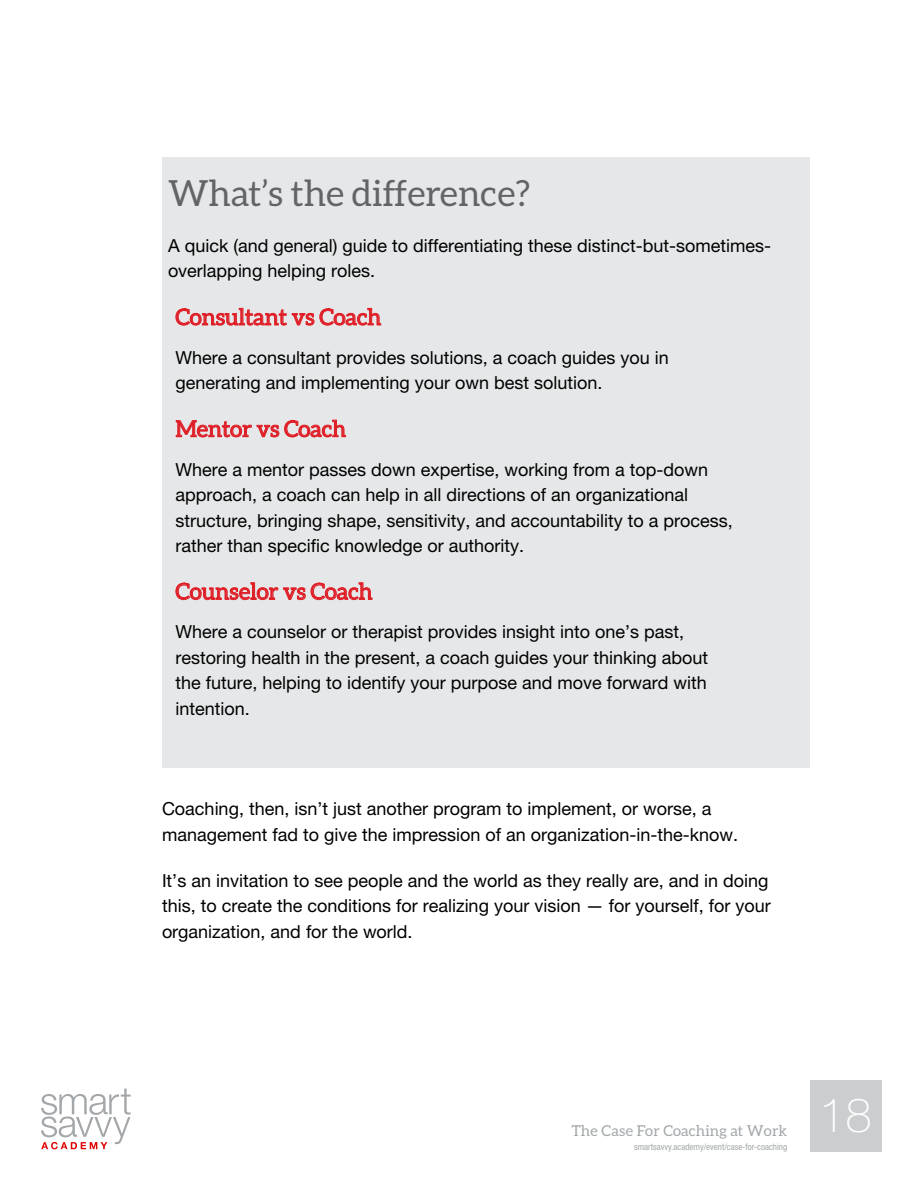
<style>
.page{position:relative;width:918px;height:1188px;background:#fff}
.page>*{position:absolute;margin:0;border:0;box-sizing:border-box;transform-origin:0 0}
.t1{font:100 47.4px "Helvetica Neue LT Pro";color:#fff}
.t2{font:36px "Aleo";color:#636466}
.t3{font:22.5px "Aleo";color:#df1e26}
.t4{font:18px/25.5px "Helvetica Neue LT Pro";color:#000}
.t5{font:15px "Aleo";letter-spacing:.01em;color:#a3a7a9}
.t6{font:condensed 9px "Helvetica Neue LT Pro";color:#a3a7a9}
</style>
<div class="page">
<div style="left:810px;top:1080px;width:71px;height:71px;background:#cbcdce"></div>
<svg style="left:41px;top:1089px;width:90px;height:60px"></svg>
<div style="left:162px;top:254px;width:648px;height:514px;background:#e6e7e8"></div>
<svg style="left:176px;top:308px;width:138px;height:18px"></svg>
<svg style="left:320px;top:308px;width:61px;height:18px"></svg>
<svg style="left:176px;top:419px;width:170px;height:19px"></svg>
<svg style="left:176px;top:582px;width:196px;height:19px"></svg>
<div style="left:162px;top:158px;width:648px;height:126px;background:#e6e7e8"></div>
<h2 class="t2" style="left:168px;top:173px;width:364px">What’s the difference?</h2>
<p class="t4" style="left:168px;top:232px;width:605px">A quick (and general) guide to differentiating these distinct-but-sometimes&shy;overlapping helping roles.</p>
<p class="t3" style="left:176px;top:304px;width:207px">Consultant vs Coach</p>
<p class="t4" style="left:176px;top:345px;width:495px">Where a consultant provides solutions, a coach guides you in generating and implementing your own best solution.</p>
<p class="t3" style="left:176px;top:416px;width:172px">Mentor vs Coach</p>
<p class="t4" style="left:176px;top:456px;width:559px">Where a mentor passes down expertise, working from a top-down approach, a coach can help in all directions of an organizational structure, bringing shape, sensitivity, and accountability to a process, rather than specific knowledge or authority.</p>
<p class="t3" style="left:176px;top:579px;width:199px">Counselor vs Coach</p>
<p class="t4" style="left:176px;top:619px;width:534px">Where a counselor or therapist provides insight into one’s past, restoring health in the present, a coach guides your thinking about the future, helping to identify your purpose and move forward with intention.</p>
<p class="t4" style="left:162px;top:796px;width:578px">Coaching, then, isn’t just another program to implement, or worse, a management fad to give the impression of an organization-in-the-know.</p>
<p class="t4" style="left:162px;top:867px;width:610px">It’s an invitation to see people and the world as they really are, and in doing this, to create the conditions for realizing your vision — for yourself, for your organization, and for the world.</p>
<p class="t5" style="left:571px;top:1122px;width:217px">The Case For Coaching at Work</p>
<p class="t6" style="left:634px;top:1141px;width:155px">smartsavvy.academy/event/case-for-coaching</p>
<h1 class="t1" style="left:819px;top:1089px;width:54px">18</h1>
</div>
